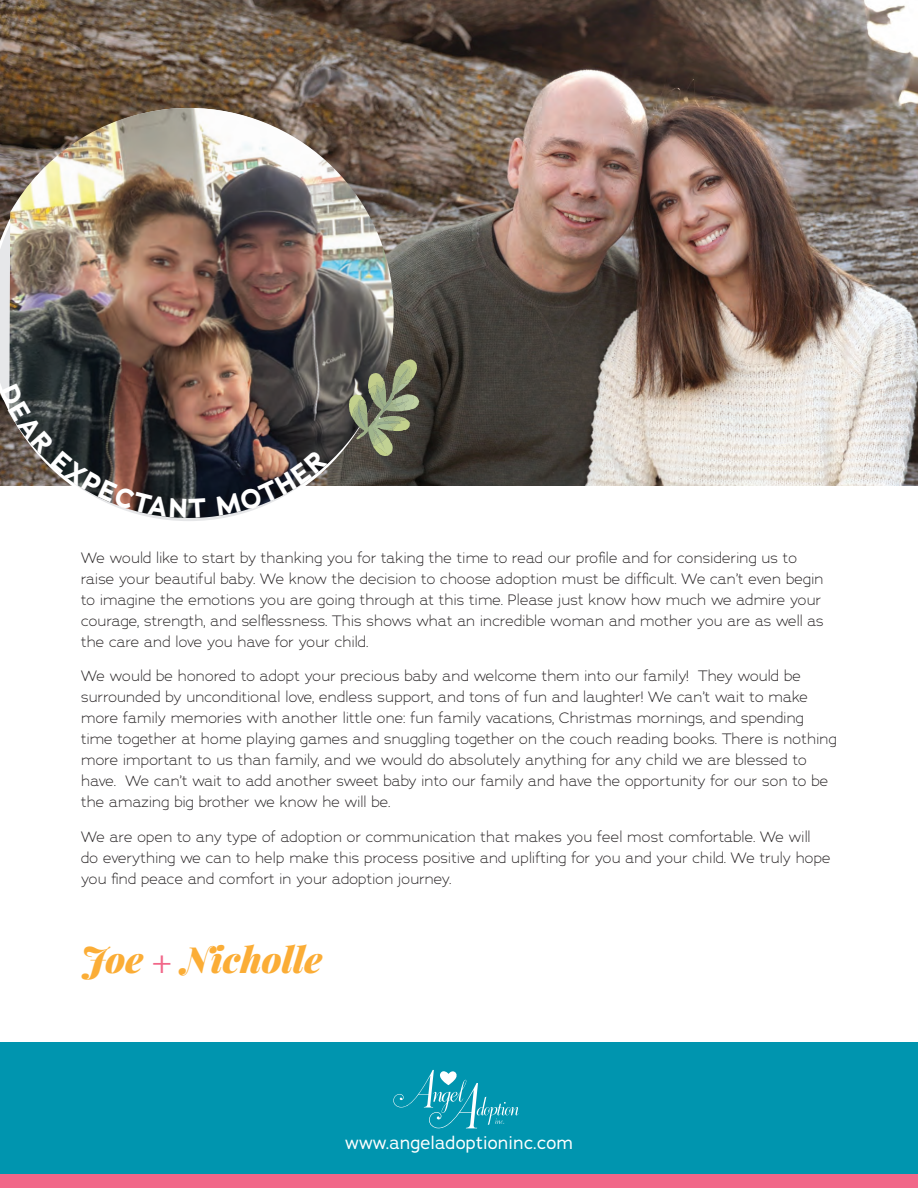
<style>
.page{position:relative;width:918px;height:1188px;background:#fff}
.page>*{position:absolute;margin:0;border:0;box-sizing:border-box;transform-origin:0 0}
.t1{font:italic 900 36px "Playfair Display";color:#fbad36}
.t2{font:18px "Adrianna";letter-spacing:.02em;color:#fff}
.t3{font:300 15px/21px "Adrianna";letter-spacing:.01em;color:#231f20}
.s1{font-family:"Minion Pro";font-weight:400;font-style:normal;color:#f16789}
</style>
<div class="page">
<div style="left:0;top:1042px;width:918px;height:146px;background:#0095af"></div>
<img style="left:0;top:0;width:918px;height:486px">
<div style="left:0;top:1174px;width:918px;height:14px;background:#f16789"></div>
<img style="left:9px;top:108px;width:394px;height:413px">
<svg style="left:349px;top:359px;width:70px;height:97px;background:#737861"></svg>
<svg style="left:393px;top:1070px;width:126px;height:58px"></svg>
<svg style="left:0;top:383px;width:206px;height:135px;background:#605755"></svg>
<svg style="left:215px;top:450px;width:112px;height:66px"></svg>
<p class="t3" style="left:81px;top:547px;width:744px">We would like to start by thanking you for taking the time to read our profile and for considering us to raise your beautiful baby. We know the decision to choose adoption must be difficult. We can’t even begin to imagine the emotions you are going through at this time. Please just know how much we admire your courage, strength, and selflessness. This shows what an incredible woman and mother you are as well as the care and love you have for your child.</p>
<p class="t3" style="left:81px;top:665px;width:757px">We would be honored to adopt your precious baby and welcome them into our family! They would be surrounded by unconditional love, endless support, and tons of fun and laughter! We can’t wait to make more family memories with another little one: fun family vacations, Christmas mornings, and spending time together at home playing games and snuggling together on the couch reading books. There is nothing more important to us than family, and we would do absolutely anything for any child we are blessed to have. We can’t wait to add another sweet baby into our family and have the opportunity for our son to be the amazing big brother we know he will be.</p>
<p class="t3" style="left:81px;top:826px;width:751px">We are open to any type of adoption or communication that makes you feel most comfortable. We will do everything we can to help make this process positive and uplifting for you and your child. We truly hope you find peace and comfort in your adoption journey.</p>
<h1 class="t1" style="left:81px;top:935px;width:243px">Joe <span class="s1">+</span> Nicholle</h1>
<p class="t2" style="left:345px;top:1131px;width:229px">www.angeladoptioninc.com</p>
</div>
